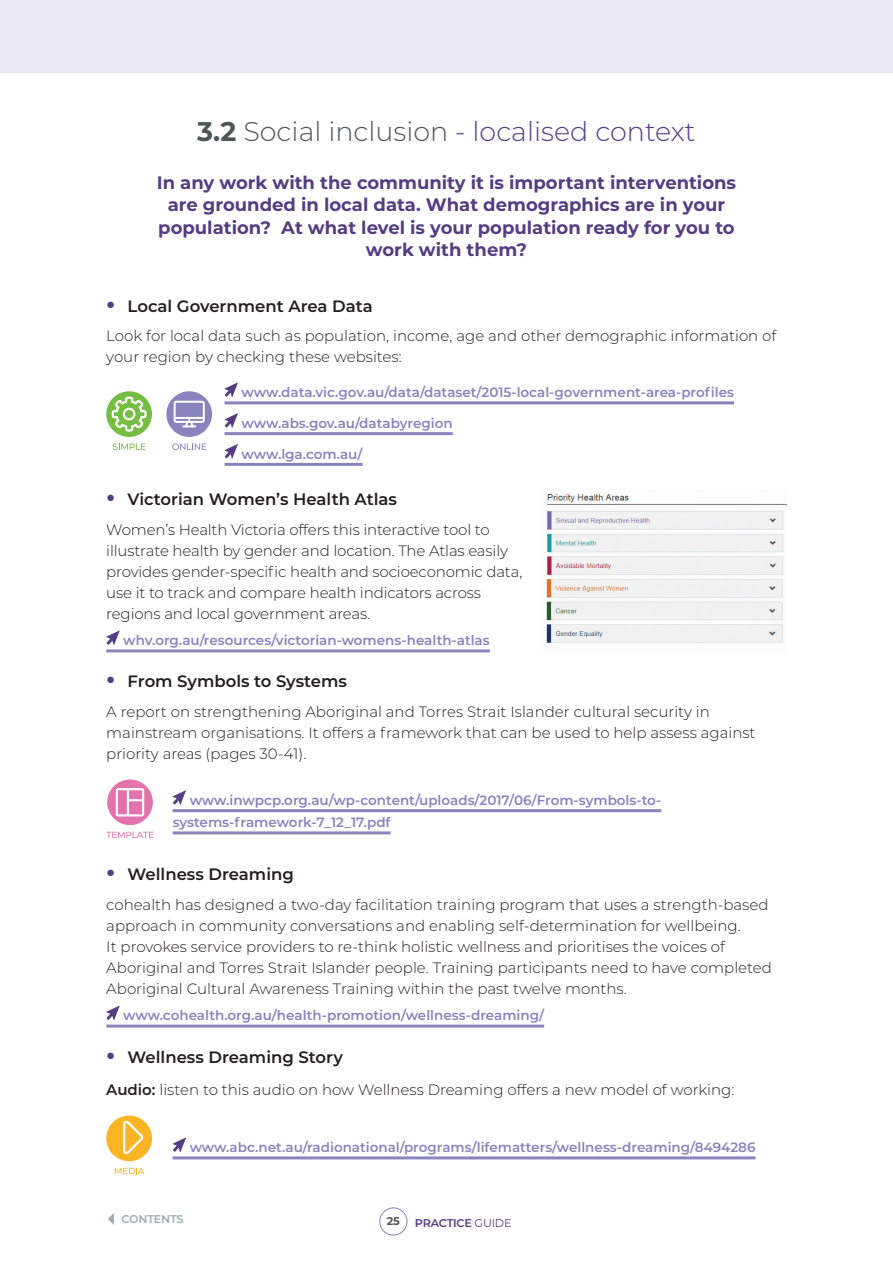
<style>
.page{position:relative;width:893px;height:1263px;background:#fff}
.page>*{position:absolute;margin:0;border:0;box-sizing:border-box;transform-origin:0 0}
.PG_H2{font:300 27px "Montserrat";color:#563c83}
.PG_Pullout_blue{font:700 18px/22.5px "Montserrat";color:#563c83;text-align:center}
.t1{font:600 16.5px "Montserrat";color:#231f20}
.BODY_COPY{font:300 15px/21px "Montserrat";color:#231f20}
.Web_link_purple{font:600 13.5px "Montserrat";color:#8983be}
.t2{font:600 11.25px "Montserrat";letter-spacing:-.02em;color:#563c83}
.t3{font:600 11.25px "Montserrat";letter-spacing:-.02em;color:#9baeab}
.t4{font:700 11.25px "Montserrat";color:#4d5657}
.s1{font-weight:700;color:#4d5657}
.s2{color:#4d5657}
.s3{font-weight:700;font-size:25.5px;color:#563c83}
.s4{font-weight:600}
.s5{font-weight:400}
</style>
<div class="page">
<div style="left:379px;top:1207px;width:28px;height:28px;border:1px solid #8983be;border-radius:50%"></div>
<div style="left:0;top:0;width:893px;height:73px;background:#e8e7f3"></div>
<hr style="left:106px;top:649px;width:384px;height:3px;background:#8983be">
<hr style="left:106px;top:1024px;width:438px;height:3px;background:#8983be">
<div style="left:106px;top:391px;width:46px;height:46px;background:#75bd43;border-radius:50%"></div>
<svg style="left:112px;top:396px;width:35px;height:36px"></svg>
<svg style="left:113px;top:443px;width:32px;height:7px"></svg>
<div style="left:166px;top:391px;width:46px;height:46px;background:#8983be;border-radius:50%"></div>
<svg style="left:174px;top:401px;width:31px;height:26px"></svg>
<svg style="left:172px;top:443px;width:34px;height:7px"></svg>
<hr style="left:225px;top:401px;width:509px;height:3px;background:#8983be">
<hr style="left:225px;top:432px;width:228px;height:3px;background:#8983be">
<hr style="left:225px;top:463px;width:137px;height:3px;background:#8983be">
<svg style="left:224px;top:382px;width:14px;height:15px"></svg>
<svg style="left:224px;top:413px;width:14px;height:15px"></svg>
<svg style="left:224px;top:444px;width:14px;height:15px"></svg>
<svg style="left:106px;top:630px;width:14px;height:15px"></svg>
<svg style="left:107px;top:779px;width:46px;height:46px"></svg>
<svg style="left:116px;top:788px;width:28px;height:28px"></svg>
<svg style="left:106px;top:832px;width:48px;height:6px"></svg>
<hr style="left:173px;top:809px;width:488px;height:3px;background:#8983be">
<hr style="left:173px;top:831px;width:218px;height:3px;background:#8983be">
<svg style="left:173px;top:790px;width:13px;height:15px"></svg>
<svg style="left:106px;top:1006px;width:14px;height:14px"></svg>
<div style="left:106px;top:1115px;width:46px;height:46px;background:#fcb423;border-radius:50%"></div>
<svg style="left:123px;top:1121px;width:20px;height:33px"></svg>
<svg style="left:115px;top:1168px;width:29px;height:6px"></svg>
<hr style="left:173px;top:1156px;width:582px;height:3px;background:#8983be">
<svg style="left:173px;top:1137px;width:13px;height:15px"></svg>
<img style="left:546px;top:493px;width:241px;height:150px">
<p class="PG_H2" style="left:197px;top:113px;width:500px"><span class="s1">3.2</span> <span class="s2">Social inclusion</span> - localised context</p>
<p class="PG_Pullout_blue" style="left:157px;top:170px;width:581px">In any work with the community it is important interventions are grounded in local data. What demographics are in your population? At what level is your population ready for you to work with them?</p>
<p class="t1" style="left:106px;top:294px;width:268px"><span class="s3">•</span> Local Government Area Data</p>
<p class="BODY_COPY" style="left:106px;top:325px;width:672px">Look for local data such as population, income, age and other demographic information of your region by checking these websites:</p>
<p class="Web_link_purple" style="left:242px;top:383px;width:494px">www.data.vic.gov.au/data/dataset/2015-local-government-area-profiles</p>
<p class="Web_link_purple" style="left:242px;top:413px;width:213px">www.abs.gov.au/databyregion</p>
<p class="Web_link_purple" style="left:242px;top:444px;width:122px">www.lga.com.au/</p>
<p class="t1" style="left:106px;top:488px;width:292px"><span class="s3">•</span> Victorian Women’s Health Atlas</p>
<p class="BODY_COPY" style="left:106px;top:518px;width:418px">Women’s Health Victoria offers this interactive tool to illustrate health by gender and location. The Atlas easily provides gender-specific health and socioeconomic data, use it to track and compare health indicators across regions and local government areas.</p>
<p class="Web_link_purple" style="left:123px;top:631px;width:368px">whv.org.au/resources/victorian-womens-health-atlas</p>
<p class="t1" style="left:106px;top:670px;width:242px"><span class="s3">•</span> From Symbols to Systems</p>
<p class="BODY_COPY" style="left:106px;top:701px;width:651px">A report on strengthening Aboriginal and Torres Strait Islander cultural security in mainstream organisations. It offers a framework that can be used to help assess against priority areas (pages 30-41).</p>
<p class="Web_link_purple" style="left:190px;top:790px;width:473px">www.inwpcp.org.au/wp-content/uploads/2017/06/From-symbols-to-</p>
<p class="Web_link_purple" style="left:173px;top:813px;width:219px">systems-framework-7_12_17.pdf</p>
<p class="t1" style="left:106px;top:863px;width:189px"><span class="s3">•</span> Wellness Dreaming</p>
<p class="BODY_COPY" style="left:106px;top:893px;width:667px">cohealth has designed a two-day facilitation training program that uses a strength-based approach in community conversations and enabling self-determination for wellbeing.<br>It provokes service providers to re-think holistic wellness and prioritises the voices of Aboriginal and Torres Strait Islander people. Training participants need to have completed Aboriginal Cultural Awareness Training within the past twelve months.</p>
<p class="Web_link_purple" style="left:123px;top:1006px;width:422px">www.cohealth.org.au/health-promotion/wellness-dreaming/</p>
<p class="t1" style="left:106px;top:1045px;width:238px"><span class="s3">•</span> Wellness Dreaming Story</p>
<p class="BODY_COPY" style="left:106px;top:1079px;width:630px"><span class="s4">Audio:</span> listen to this audio on how Wellness Dreaming offers a new model of working:</p>
<p class="Web_link_purple" style="left:190px;top:1138px;width:567px">www.abc.net.au/radionational/programs/lifematters/wellness-dreaming/8494286</p>
<p class="t3" style="left:103px;top:1211px;width:82px">✓CONTENTS</p>
<p class="t4" style="left:387px;top:1213px;width:15px">25</p>
<p class="t2" style="left:415px;top:1215px;width:98px">PRACTICE <span class="s5">GUIDE</span></p>
</div>
